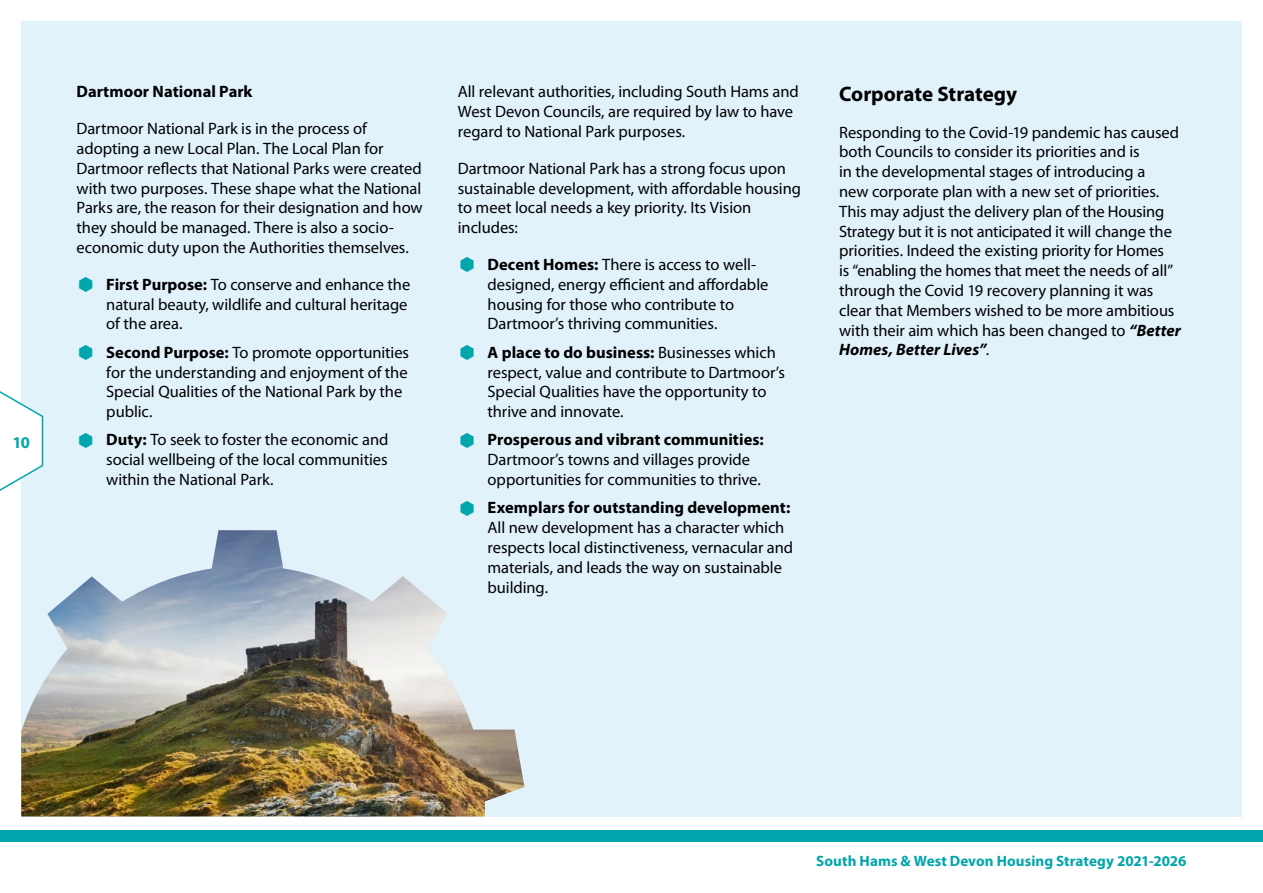
<style>
.page{position:relative;width:1263px;height:893px;background:#fff}
.page>*{position:absolute;margin:0;border:0;box-sizing:border-box;transform-origin:0 0}
.t1{font:700 21px "Myriad Pro";letter-spacing:-.005em;color:#000}
.t2{font:16.5px/19.8px "Myriad Pro";letter-spacing:-.005em;color:#000}
.t3{font:700 16.5px "Myriad Pro";color:#000}
.t4{font:700 16.5px "Myriad Pro";color:#00a6ac}
.t5{font:700 15px "Myriad Pro";letter-spacing:.005em;color:#00a6ac}
.s1{font-weight:700}
.s2{font-weight:700;font-style:italic}
</style>
<div class="page">
<div style="left:0;top:830px;width:1263px;height:12px;background:#00a6ac"></div>
<div style="left:21px;top:21px;width:1221px;height:795px;background:#e1f2fb"></div>
<svg style="left:0;top:391px;width:44px;height:100px"></svg>
<img style="left:21px;top:530px;width:503px;height:286px">
<p class="t4" style="left:12px;top:432px;width:19px">10</p>
<p class="t3" style="left:77px;top:81px;width:178px">Dartmoor National Park</p>
<p class="t2" style="left:77px;top:119px;width:348px">Dartmoor National Park is in the process of adopting a new Local Plan. The Local Plan for Dartmoor reflects that National Parks were created with two purposes. These shape what the National Parks are, the reason for their designation and how they should be managed. There is also a socio&shy;economic duty upon the Authorities themselves.</p>
<p class="t2" style="left:106px;top:274px;width:305px"><span class="s1">First Purpose:</span> To conserve and enhance the natural beauty, wildlife and cultural heritage of the area.</p>
<p class="t2" style="left:106px;top:342px;width:304px"><span class="s1">Second Purpose:</span> To promote opportunities for the understanding and enjoyment of the Special Qualities of the National Park by the public.</p>
<p class="t2" style="left:106px;top:430px;width:284px;text-align:justify"><span class="s1">Duty:</span> To seek to foster the economic and social wellbeing of the local communities within the National Park.</p>
<p class="t2" style="left:458px;top:82px;width:342px">All relevant authorities, including South Hams and<br>West Devon Councils, are required by law to have regard to National Park purposes.</p>
<p class="t2" style="left:458px;top:158px;width:345px">Dartmoor National Park has a strong focus upon sustainable development, with affordable housing to meet local needs a key priority. Its Vision includes:</p>
<p class="t2" style="left:488px;top:254px;width:282px"><span class="s1">Decent Homes:</span> There is access to well&shy;designed, energy efficient and affordable housing for those who contribute to Dartmoor’s thriving communities.</p>
<p class="t2" style="left:488px;top:342px;width:299px"><span class="s1">A place to do business:</span> Businesses which respect, value and contribute to Dartmoor’s Special Qualities have the opportunity to thrive and innovate.</p>
<p class="t2" style="left:488px;top:430px;width:278px"><span class="s1">Prosperous and vibrant communities:<br></span>Dartmoor’s towns and villages provide opportunities for communities to thrive.</p>
<p class="t2" style="left:488px;top:498px;width:307px"><span class="s1">Exemplars for outstanding development:<br></span>All new development has a character which respects local distinctiveness, vernacular and materials, and leads the way on sustainable building.</p>
<h3 class="t1" style="left:839px;top:80px;width:180px">Corporate Strategy</h3>
<p class="t2" style="left:839px;top:122px;width:343px">Responding to the Covid-19 pandemic has caused both Councils to consider its priorities and is<br>in the developmental stages of introducing a<br>new corporate plan with a new set of priorities.<br>This may adjust the delivery plan of the Housing Strategy but it is not anticipated it will change the priorities. Indeed the existing priority for Homes<br>is “enabling the homes that meet the needs of all” through the Covid 19 recovery planning it was clear that Members wished to be more ambitious with their aim which has been changed to <span class="s2">“Better Homes, Better Lives”</span>.</p>
<p class="t5" style="left:816px;top:851px;width:372px">South Hams &amp; West Devon Housing Strategy 2021-2026</p>
</div>
